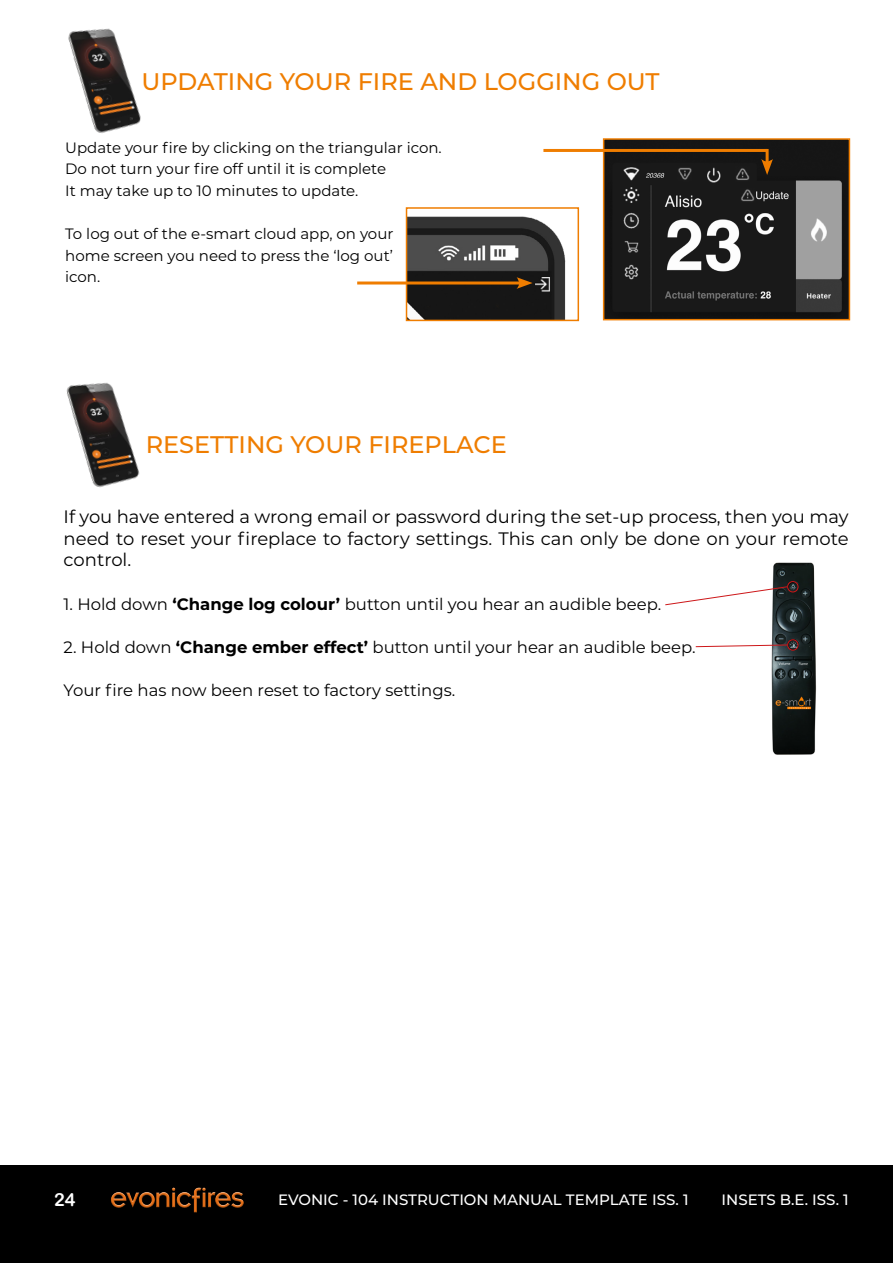
<style>
.page{position:relative;width:893px;height:1263px;background:#fff}
.page>*{position:absolute;margin:0;border:0;box-sizing:border-box;transform-origin:0 0}
.t1{font:500 24px "Montserrat";color:#ef7d00}
.t2{font:18px/21.6px "Montserrat";color:#000;text-align:justify}
.t3{font:18px "Arial Rounded MT Bold";color:#fff}
.t4{font:16.5px "Montserrat";color:#000}
.t5{font:15px/21.6px "Montserrat";color:#000}
.t6{font:500 15px "Montserrat";color:#fff}
.s1{font-weight:700}
</style>
<div class="page">
<img style="left:771px;top:562px;width:46px;height:193px">
<img style="left:606px;top:141px;width:241px;height:176px">
<div style="left:603px;top:138px;width:247px;height:182px;border:2px solid #ef7d00"></div>
<hr style="left:543px;top:149px;width:224px;height:3px;background:#ef7d00">
<hr style="left:766px;top:149px;width:3px;height:16px;background:#ef7d00">
<svg style="left:761px;top:159px;width:12px;height:16px"></svg>
<img style="left:409px;top:216px;width:157px;height:102px">
<div style="left:406px;top:207px;width:173px;height:114px;border:2px solid #ef7d00"></div>
<hr style="left:357px;top:281px;width:165px;height:3px;background:#ef7d00">
<svg style="left:516px;top:277px;width:17px;height:12px"></svg>
<img style="left:66px;top:382px;width:74px;height:106px">
<div style="left:787px;top:581px;width:11px;height:11px;border:1px solid #cd1719;border-radius:50%"></div>
<div style="left:787px;top:639px;width:11px;height:11px;border:1px solid #cd1719;border-radius:50%"></div>
<svg style="left:665px;top:586px;width:123px;height:20px"></svg>
<svg style="left:695px;top:644px;width:93px;height:3px"></svg>
<img style="left:68px;top:28px;width:73px;height:105px">
<div style="left:0;top:1166px;width:893px;height:97px;background:#000"></div>
<img style="left:111px;top:1187px;width:133px;height:26px">
<h1 class="t1" style="left:141px;top:65px;width:520px">UPDATING YOUR FIRE AND LOGGING OUT</h1>
<p class="t5" style="left:65px;top:136px;width:378px">Update your fire by clicking on the triangular icon.<br>Do not turn your fire off until it is complete<br>It may take up to 10 minutes to update.</p>
<p class="t5" style="left:65px;top:223px;width:330px;text-align:justify">To log out of the e-smart cloud app, on your home screen you need to press the ‘log out’ icon.</p>
<h1 class="t1" style="left:146px;top:427px;width:363px">RESETTING YOUR FIREPLACE</h1>
<p class="t2" style="left:64px;top:505px;width:786px">If you have entered a wrong email or password during the set-up process, then you may need to reset your fireplace to factory settings. This can only be done on your remote control.</p>
<p class="t4" style="left:64px;top:592px;width:599px">1. Hold down <span class="s1">‘Change log colour’</span> button until you hear an audible beep.</p>
<p class="t4" style="left:64px;top:635px;width:633px">2. Hold down <span class="s1">‘Change ember effect’</span> button until your hear an audible beep.</p>
<p class="t4" style="left:64px;top:679px;width:393px">Your fire has now been reset to factory settings.</p>
<p class="t3" style="left:54px;top:1189px;width:23px">24</p>
<p class="t6" style="left:278px;top:1189px;width:412px">EVONIC - 104 INSTRUCTION MANUAL TEMPLATE ISS. 1</p>
<p class="t6" style="left:721px;top:1189px;width:129px">INSETS B.E. ISS. 1</p>
</div>
